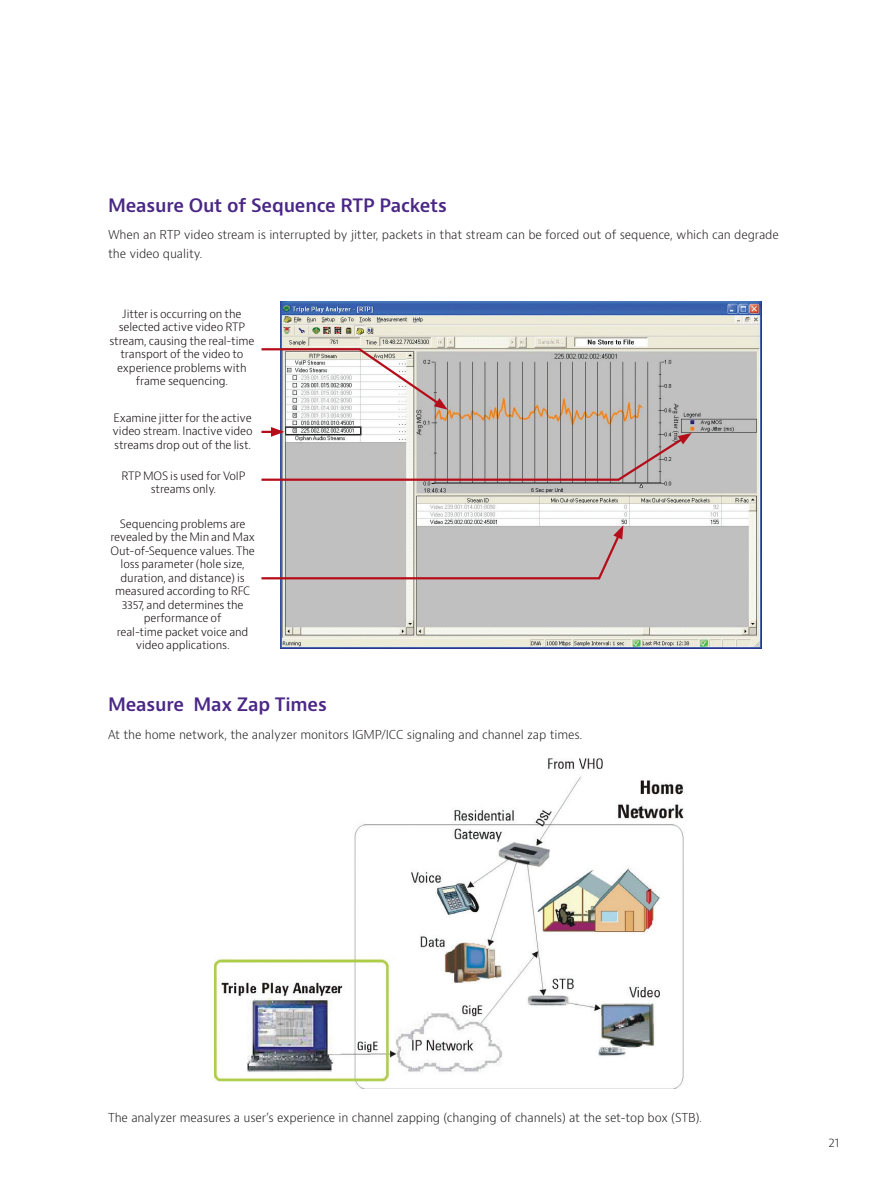
<style>
.page{position:relative;width:893px;height:1191px;background:#fff}
.page>*{position:absolute;margin:0;border:0;box-sizing:border-box;transform-origin:0 0}
.t1{font:600 18px "Bernino Sans";letter-spacing:-.01em;color:#4a2785}
.t2{font:300 12px/18.8px "Bernino Sans";letter-spacing:-.01em;color:#231f20}
.t3{font:300 11.25px/13.5px "Bernino Sans";letter-spacing:-.01em;color:#110a0c;text-align:center}
</style>
<div class="page">
<img style="left:281px;top:301px;width:481px;height:347px">
<svg style="left:261px;top:347px;width:187px;height:63px"></svg>
<svg style="left:261px;top:427px;width:431px;height:55px;background:#bfb7b7"></svg>
<svg style="left:261px;top:525px;width:362px;height:55px;background:#c4bbbc"></svg>
<img style="left:214px;top:758px;width:470px;height:330px">
<h1 class="t1" style="left:108px;top:194px;width:341px">Measure Out of Sequence RTP Packets</h1>
<p class="t2" style="left:108px;top:226px;width:672px">When an RTP video stream is interrupted by jitter, packets in that stream can be forced out of sequence, which can degrade the video quality.</p>
<p class="t3" style="left:109px;top:307px;width:147px">Jitter is occurring on the selected active video RTP stream, causing the real-time transport of the video to experience problems with frame sequencing.</p>
<p class="t3" style="left:113px;top:411px;width:142px;text-align:justify">Examine jitter for the active video stream. Inactive video streams drop out of the list.</p>
<p class="t3" style="left:121px;top:469px;width:126px">RTP MOS is used for VoIP streams only.</p>
<p class="t3" style="left:110px;top:517px;width:146px">Sequencing problems are revealed by the Min and Max<br>Out-of-Sequence values. The loss parameter (hole size, duration, and distance) is measured according to RFC<br>3357, and determines the performance of<br>real-time packet voice and video applications.</p>
<h1 class="t1" style="left:108px;top:693px;width:220px">Measure Max Zap Times</h1>
<p class="t2" style="left:108px;top:725px;width:476px">At the home network, the analyzer monitors IGMP/ICC signaling and channel zap times.</p>
<p class="t2" style="left:108px;top:1108px;width:595px">The analyzer measures a user’s experience in channel zapping (changing of channels) at the set-top box (STB).</p>
<p class="t2" style="left:828px;top:1133px;width:12px">21</p>
</div>
